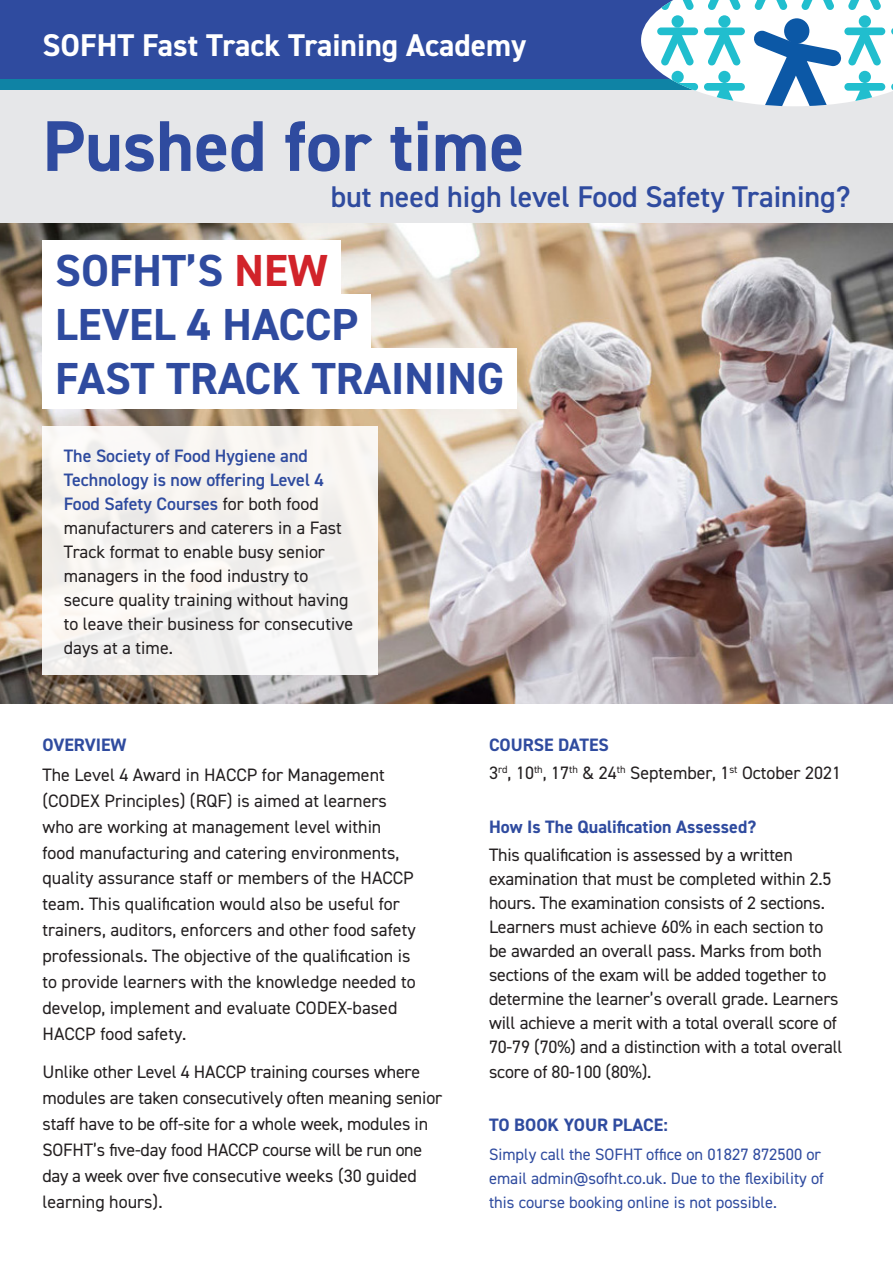
<style>
.page{position:relative;width:893px;height:1263px;background:#fff}
.page>*{position:absolute;margin:0;border:0;box-sizing:border-box;transform-origin:0 0}
.t1{font:700 72px "DIN2014";color:#2f4b9f}
.t2{font:700 45px "DIN2014";color:#2f4b9f}
.body{font:700 31.5px "DIN2014";color:#fff}
.t3{font:600 30px "DIN2014";color:#2f4b9f}
.body-2{font:18px/24px "DIN2014";color:#231f20}
.t4{font:700 18px "DIN2014";color:#2f4b9f}
.body-3{font:16.5px/24px "DIN2014";color:#2f4b9f}
.s1{color:#d1232a}
.s2{font-weight:600;color:#2f4b9f}
</style>
<div class="page">
<img style="left:0;top:223px;width:893px;height:481px">
<div style="left:0;top:60px;width:893px;height:163px;background:#e6e7e9"></div>
<div style="left:0;top:30px;width:893px;height:59px;background:#0f83a5"></div>
<div style="left:0;top:0;width:893px;height:79px;background:#2f4b9f"></div>
<div style="left:43px;top:240px;width:298px;height:61px;background:#fff"></div>
<div style="left:43px;top:294px;width:328px;height:61px;background:#fff"></div>
<div style="left:43px;top:348px;width:474px;height:61px;background:#fff"></div>
<div style="left:43px;top:426px;width:335px;height:249px;background:#f6f4f1"></div>
<svg style="left:641px;top:0;width:252px;height:106px;background:#b1d8e6"></svg>
<div style="left:784px;top:18px;width:25px;height:26px;background:#0c58a6;border-radius:50%"></div>
<p class="body" style="left:43px;top:24px;width:485px">SOFHT Fast Track Training Academy</p>
<p class="t1" style="left:43px;top:98px;width:483px">Pushed for time</p>
<p class="t3" style="left:331px;top:177px;width:521px">but need high level Food Safety Training?</p>
<p class="t2" style="left:55px;top:240px;width:274px">SOFHT’S <span class="s1">NEW</span></p>
<p class="t2" style="left:55px;top:294px;width:304px">LEVEL 4 HACCP</p>
<p class="t2" style="left:55px;top:348px;width:451px">FAST TRACK TRAINING</p>
<p class="body-2" style="left:64px;top:443px;width:291px"><span class="s2">The Society of Food Hygiene and<br>Technology is now offering Level 4<br>Food Safety Courses</span> for both food manufacturers and caterers in a Fast<br>Track format to enable busy senior managers in the food industry to secure quality training without having to leave their business for consecutive days at a time.</p>
<h2 class="t4" style="left:43px;top:732px;width:86px">OVERVIEW</h2>
<p class="body-2" style="left:43px;top:761px;width:375px;line-height:26px">The Level 4 Award in HACCP for Management (CODEX Principles) (RQF) is aimed at learners who are working at management level within food manufacturing and catering environments, quality assurance staff or members of the HACCP team. This qualification would also be useful for trainers, auditors, enforcers and other food safety professionals. The objective of the qualification is to provide learners with the knowledge needed to develop, implement and evaluate CODEX-based HACCP food safety.</p>
<p class="body-2" style="left:43px;top:1059px;width:401px;line-height:26px">Unlike other Level 4 HACCP training courses where modules are taken consecutively often meaning senior staff have to be off-site for a whole week, modules in SOFHT’s five-day food HACCP course will be run one day a week over five consecutive weeks (30 guided learning hours).</p>
<h2 class="t4" style="left:489px;top:732px;width:121px">COURSE DATES</h2>
<p class="body-2" style="left:489px;top:760px;width:354px">3<sup>rd</sup>, 10<sup>th</sup>, 17<sup>th</sup> &amp; 24<sup>th</sup> September, 1<sup>st</sup> October 2021</p>
<h2 class="t4" style="left:489px;top:815px;width:269px">How Is The Qualification Assessed?</h2>
<p class="body-2" style="left:489px;top:843px;width:355px">This qualification is assessed by a written examination that must be completed within 2.5 hours. The examination consists of 2 sections.<br>Learners must achieve 60% in each section to be awarded an overall pass. Marks from both sections of the exam will be added together to determine the learner’s overall grade. Learners will achieve a merit with a total overall score of 70-79 (70%) and a distinction with a total overall score of 80-100 (80%).</p>
<h2 class="t4" style="left:489px;top:1113px;width:180px">TO BOOK YOUR PLACE:</h2>
<p class="body-3" style="left:489px;top:1141px;width:336px">Simply call the SOFHT office on 01827 872500 or email admin@sofht.co.uk. Due to the flexibility of this course booking online is not possible.</p>
</div>
